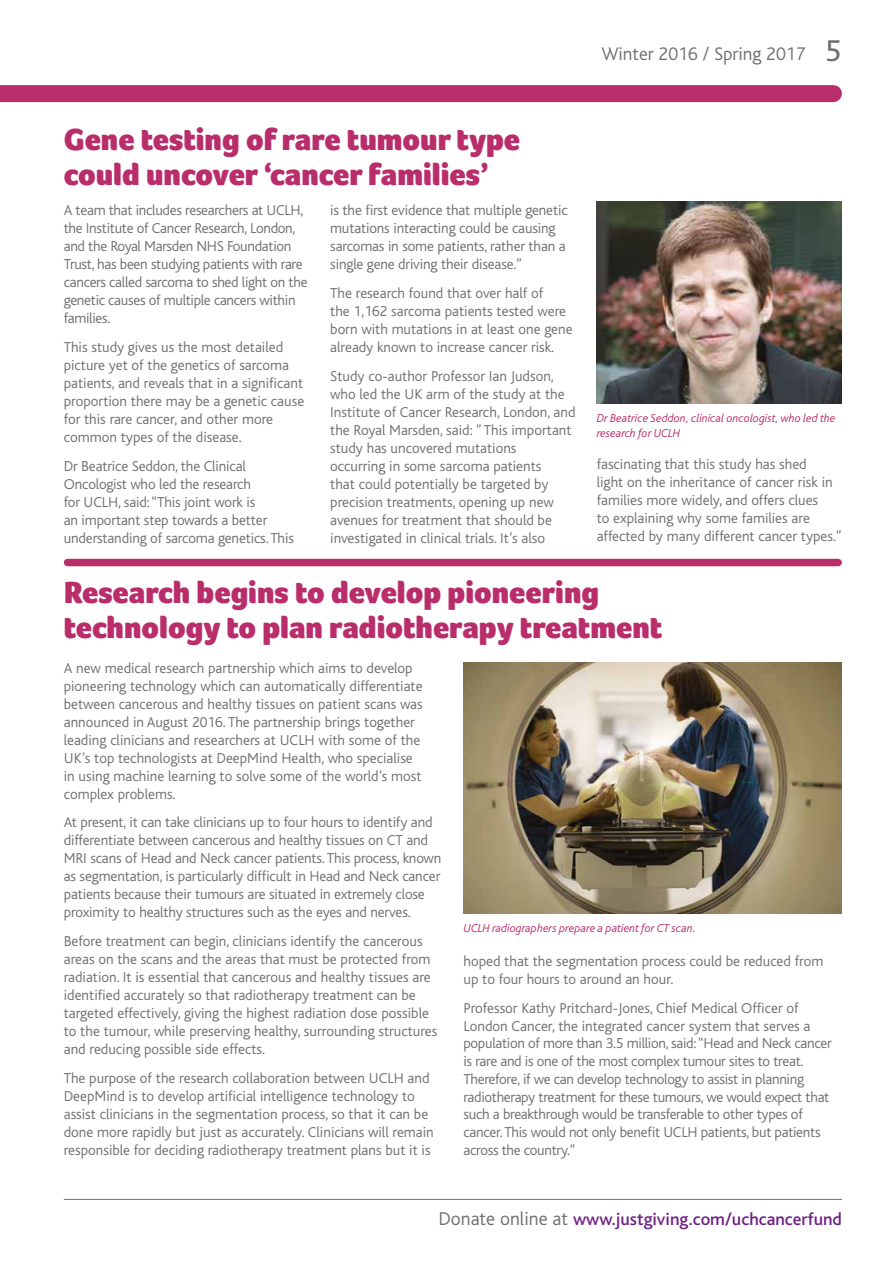
<style>
.page{position:relative;width:893px;height:1263px;background:#fff}
.page>*{position:absolute;margin:0;border:0;box-sizing:border-box;transform-origin:0 0}
.t1{font:900 31.5px/34.5px "Foco";color:#b92d6b}
.t2{font:300 19.05px "Bliss";color:#706f6f}
.t3{font:500 18px "Bliss";color:#702283}
.t4{font:300 15px/18px "Bliss";color:#706f6f}
.t5{font:300 15px/17.7px "Bliss";letter-spacing:-.02em;color:#706f6f}
.t6{font:italic 300 12px/15px "Bliss";color:#b92d6b}
.s1{font-weight:400;font-size:31.5px}
.s2{font-weight:300;font-size:19.5px;color:#706f6f}
</style>
<div class="page">
<hr style="left:64px;top:1199px;width:778px;height:1px;background:#706f6f">
<div style="left:0;top:85px;width:833px;height:17px;background:#b92d6b"></div>
<img style="left:463px;top:663px;width:379px;height:251px">
<div style="left:68px;top:559px;width:770px;height:7px;background:#b92d6b"></div>
<img style="left:597px;top:202px;width:245px;height:202px">
<p class="t2" style="left:601px;top:43px;width:241px">Winter 2016 / Spring 2017 <span class="s1">5</span></p>
<h1 class="t1" style="left:64px;top:122px;width:458px">Gene testing of rare tumour type could uncover ‘cancer families’</h1>
<p class="t5" style="left:64px;top:202px;width:245px">A team that includes researchers at UCLH, the Institute of Cancer Research, London, and the Royal Marsden NHS Foundation Trust, has been studying patients with rare cancers called sarcoma to shed light on the genetic causes of multiple cancers within families.</p>
<p class="t4" style="left:64px;top:338px;width:242px">This study gives us the most detailed picture yet of the genetics of sarcoma patients, and reveals that in a significant proportion there may be a genetic cause for this rare cancer, and other more common types of the disease.</p>
<p class="t4" style="left:64px;top:457px;width:232px">Dr Beatrice Seddon, the Clinical Oncologist who led the research<br>for UCLH, said: “This joint work is<br>an important step towards a better understanding of sarcoma genetics. This</p>
<p class="t4" style="left:330px;top:202px;width:239px">is the first evidence that multiple genetic mutations interacting could be causing sarcomas in some patients, rather than a single gene driving their disease.”</p>
<p class="t4" style="left:330px;top:284px;width:244px">The research found that over half of<br>the 1,162 sarcoma patients tested were born with mutations in at least one gene already known to increase cancer risk.</p>
<p class="t4" style="left:330px;top:367px;width:247px">Study co-author Professor Ian Judson, who led the UK arm of the study at the Institute of Cancer Research, London, and the Royal Marsden, said: ” This important study has uncovered mutations<br>occurring in some sarcoma patients<br>that could potentially be targeted by precision treatments, opening up new avenues for treatment that should be investigated in clinical trials. It’s also</p>
<p class="t6" style="left:597px;top:410px;width:240px">Dr Beatrice Seddon, clinical oncologist, who led the research for UCLH</p>
<p class="t4" style="left:597px;top:455px;width:246px">fascinating that this study has shed<br>light on the inheritance of cancer risk in families more widely, and offers clues<br>to explaining why some families are affected by many different cancer types.”</p>
<h1 class="t1" style="left:64px;top:575px;width:600px">Research begins to develop pioneering technology to plan radiotherapy treatment</h1>
<p class="t4" style="left:64px;top:659px;width:360px">A new medical research partnership which aims to develop pioneering technology which can automatically differentiate between cancerous and healthy tissues on patient scans was announced in August 2016. The partnership brings together leading clinicians and researchers at UCLH with some of the UK’s top technologists at DeepMind Health, who specialise in using machine learning to solve some of the world’s most complex problems.</p>
<p class="t4" style="left:64px;top:814px;width:379px">At present, it can take clinicians up to four hours to identify and differentiate between cancerous and healthy tissues on CT and MRI scans of Head and Neck cancer patients. This process, known as segmentation, is particularly difficult in Head and Neck cancer patients because their tumours are situated in extremely close proximity to healthy structures such as the eyes and nerves.</p>
<p class="t4" style="left:64px;top:932px;width:375px">Before treatment can begin, clinicians identify the cancerous areas on the scans and the areas that must be protected from radiation. It is essential that cancerous and healthy tissues are identified accurately so that radiotherapy treatment can be targeted effectively, giving the highest radiation dose possible to the tumour, while preserving healthy, surrounding structures and reducing possible side effects.</p>
<p class="t4" style="left:64px;top:1069px;width:372px">The purpose of the research collaboration between UCLH and DeepMind is to develop artificial intelligence technology to assist clinicians in the segmentation process, so that it can be done more rapidly but just as accurately. Clinicians will remain responsible for deciding radiotherapy treatment plans but it is</p>
<p class="t6" style="left:463px;top:921px;width:234px">UCLH radiographers prepare a patient for CT scan.</p>
<p class="t4" style="left:463px;top:952px;width:361px">hoped that the segmentation process could be reduced from up to four hours to around an hour.</p>
<p class="t5" style="left:463px;top:999px;width:370px">Professor Kathy Pritchard-Jones, Chief Medical Officer of London Cancer, the integrated cancer system that serves a population of more than 3.5 million, said: “Head and Neck cancer is rare and is one of the most complex tumour sites to treat.<br>Therefore, if we can develop technology to assist in planning radiotherapy treatment for these tumours, we would expect that such a breakthrough would be transferable to other types of cancer. This would not only benefit UCLH patients, but patients across the country.”</p>
<p class="t3" style="left:439px;top:1210px;width:405px"><span class="s2">Donate online at</span> www.justgiving.com/uchcancerfund</p>
</div>
